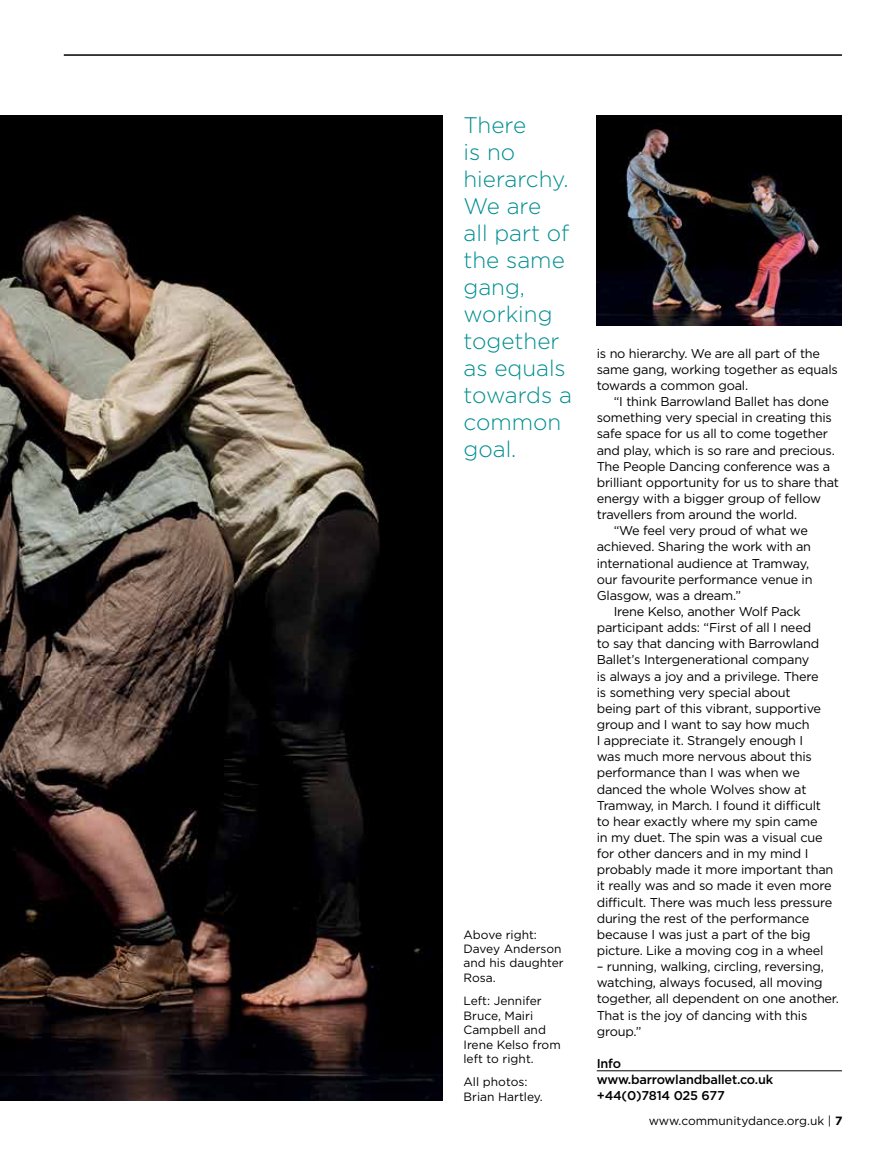
<style>
.page{position:relative;width:893px;height:1149px;background:#fff}
.page>*{position:absolute;margin:0;border:0;box-sizing:border-box;transform-origin:0 0}
.t1{font:300 22.5px/27px "Gotham";color:#008e91}
.t2{font:12.75px/16.2px "Gotham";letter-spacing:-.015em;color:#000}
.t3{font:500 12.75px/16.2px "Gotham";letter-spacing:-.015em;color:#000}
.t4{font:12px/14.4px "Gotham";color:#000}
.s1{font-weight:700}
</style>
<div class="page">
<img style="left:0;top:116px;width:442px;height:983px">
<hr style="left:64px;top:54px;width:778px;height:2px;background:#000">
<hr style="left:597px;top:1070px;width:245px;height:1px;background:#000">
<img style="left:597px;top:116px;width:245px;height:209px">
<h1 class="t1" style="left:463px;top:111px;width:110px">There<br>is no hierarchy.<br>We are<br>all part of the same gang, working together as equals towards a common goal.</h1>
<p class="t4" style="left:463px;top:926px;width:102px">Above right:<br>Davey Anderson and his daughter<br>Rosa.</p>
<p class="t4" style="left:463px;top:993px;width:99px">Left: Jennifer<br>Bruce, Mairi<br>Campbell and<br>Irene Kelso from left to right.</p>
<p class="t4" style="left:463px;top:1074px;width:81px">All photos:<br>Brian Hartley.</p>
<p class="t2" style="left:597px;top:345px;width:243px">is no hierarchy. We are all part of the same gang, working together as equals towards a common goal.</p>
<p class="t2" style="left:614px;top:393px;width:217px">“I think Barrowland Ballet has done</p>
<p class="t2" style="left:597px;top:409px;width:237px">something very special in creating this</p>
<p class="t2" style="left:597px;top:425px;width:233px">safe space for us all to come together</p>
<p class="t2" style="left:597px;top:441px;width:240px">and play, which is so rare and precious.</p>
<p class="t2" style="left:597px;top:457px;width:235px">The People Dancing conference was a</p>
<p class="t2" style="left:597px;top:474px;width:244px">brilliant opportunity for us to share that</p>
<p class="t2" style="left:597px;top:490px;width:226px">energy with a bigger group of fellow</p>
<p class="t2" style="left:597px;top:506px;width:202px">travellers from around the world.</p>
<p class="t2" style="left:614px;top:522px;width:196px">“We feel very proud of what we</p>
<p class="t2" style="left:597px;top:538px;width:216px">achieved. Sharing the work with an</p>
<p class="t2" style="left:597px;top:554px;width:214px">international audience at Tramway,</p>
<p class="t2" style="left:597px;top:570px;width:217px">our favourite performance venue in</p>
<p class="t2" style="left:597px;top:586px;width:146px">Glasgow, was a dream.”</p>
<p class="t2" style="left:614px;top:603px;width:189px">Irene Kelso, another Wolf Pack</p>
<p class="t2" style="left:597px;top:619px;width:216px">participant adds: “First of all I need</p>
<p class="t2" style="left:597px;top:635px;width:224px">to say that dancing with Barrowland</p>
<p class="t2" style="left:597px;top:651px;width:214px">Ballet’s Intergenerational company</p>
<p class="t2" style="left:597px;top:667px;width:223px">is always a joy and a privilege. There</p>
<p class="t2" style="left:597px;top:683px;width:195px">is something very special about</p>
<p class="t2" style="left:597px;top:699px;width:226px">being part of this vibrant, supportive</p>
<p class="t2" style="left:597px;top:716px;width:214px">group and I want to say how much</p>
<p class="t2" style="left:597px;top:732px;width:208px">I appreciate it. Strangely enough I</p>
<p class="t2" style="left:597px;top:748px;width:217px">was much more nervous about this</p>
<p class="t2" style="left:597px;top:764px;width:205px">performance than I was when we</p>
<p class="t2" style="left:597px;top:780px;width:211px">danced the whole Wolves show at</p>
<p class="t2" style="left:597px;top:796px;width:226px">Tramway, in March. I found it difficult</p>
<p class="t2" style="left:597px;top:812px;width:222px">to hear exactly where my spin came</p>
<p class="t2" style="left:597px;top:828px;width:227px">in my duet. The spin was a visual cue</p>
<p class="t2" style="left:597px;top:845px;width:213px">for other dancers and in my mind I</p>
<p class="t2" style="left:597px;top:861px;width:238px">probably made it more important than</p>
<p class="t2" style="left:597px;top:877px;width:236px">it really was and so made it even more</p>
<p class="t2" style="left:597px;top:893px;width:237px">difficult. There was much less pressure</p>
<p class="t2" style="left:597px;top:909px;width:214px">during the rest of the performance</p>
<p class="t2" style="left:597px;top:925px;width:215px">because I was just a part of the big</p>
<p class="t2" style="left:597px;top:941px;width:228px">picture. Like a moving cog in a wheel</p>
<p class="t2" style="left:597px;top:957px;width:244px">– running, walking, circling, reversing, watching, always focused, all moving together, all dependent on one another.<br>That is the joy of dancing with this group.”</p>
<p class="t3" style="left:597px;top:1054px;width:178px">Info www.barrowlandballet.co.uk +44(0)7814 025 677</p>
<p class="t4" style="left:649px;top:1112px;width:195px">www.communitydance.org.uk | <span class="s1">7</span></p>
</div>
